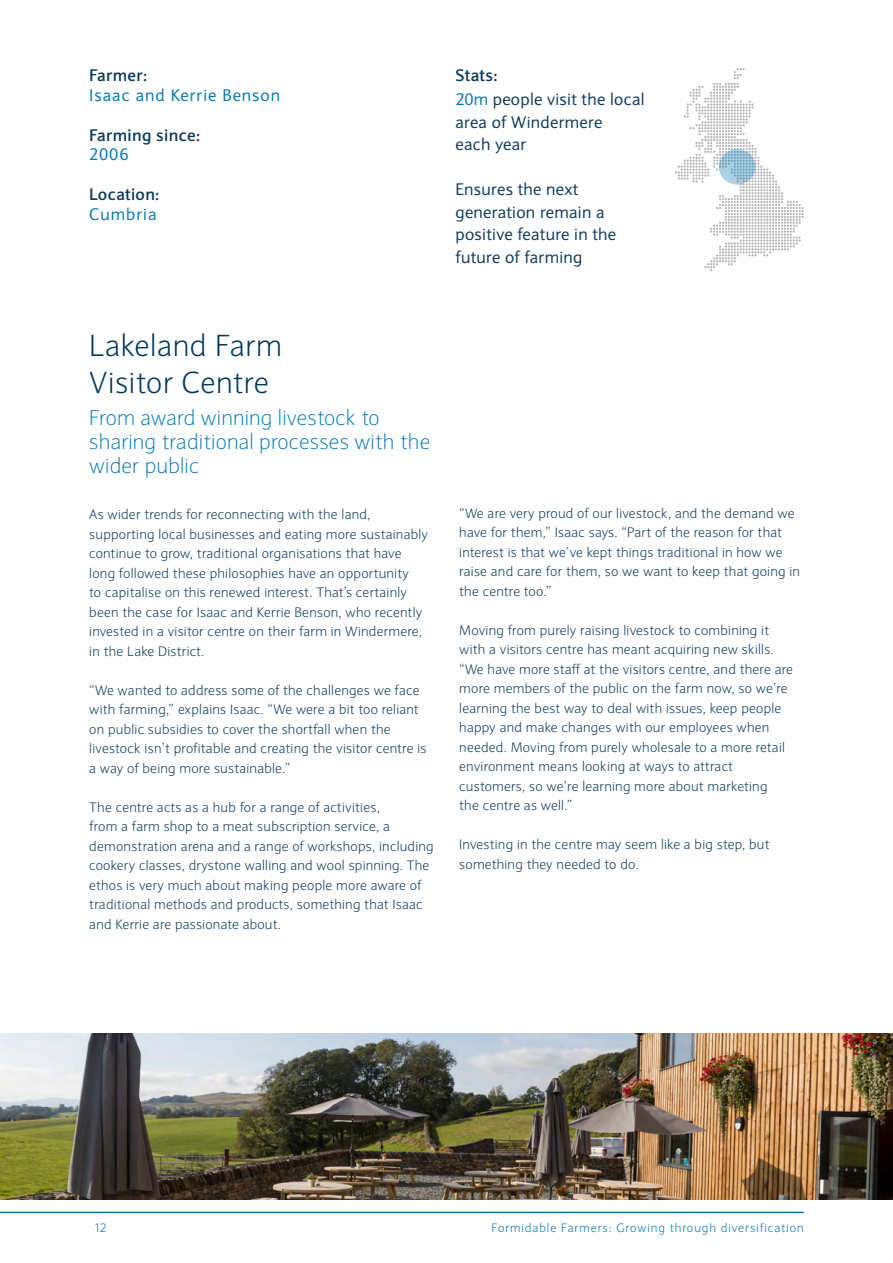
<style>
.page{position:relative;width:893px;height:1263px;background:#fff}
.page>*{position:absolute;margin:0;border:0;box-sizing:border-box;transform-origin:0 0}
.t1{font:300 30px/37px "Expert Sans";letter-spacing:.02em;color:#00395d}
.t2{font:200 21px/24px "Expert Sans";letter-spacing:.01em;color:#0477b7}
.t3{font:16.5px/22.5px "Expert Sans";letter-spacing:.02em;color:#0e3a5d}
.t4{font:16.5px "Expert Sans";letter-spacing:.06em;color:#0477b7}
.t5{font:700 16.5px "Expert Sans";letter-spacing:.02em;color:#0e3a5d}
.t6{font:300 13.5px/19.5px "Expert Sans";letter-spacing:.02em;color:#0c3b5d}
.t7{font:300 12px "Expert Sans";letter-spacing:.075em;color:#0477b7}
.s1{font-weight:700}
.s2{color:#0477b7}
</style>
<div class="page">
<hr style="left:0;top:1211px;width:804px;height:2px;background:#0477b7">
<svg style="left:675px;top:68px;width:129px;height:203px"></svg>
<svg style="left:719px;top:149px;width:37px;height:36px"></svg>
<img style="left:0;top:1033px;width:893px;height:166px">
<p class="t5" style="left:89px;top:65px;width:60px">Farmer:</p>
<p class="t4" style="left:89px;top:85px;width:192px">Isaac and Kerrie Benson</p>
<p class="t5" style="left:89px;top:124px;width:113px">Farming since:</p>
<p class="t4" style="left:89px;top:144px;width:41px">2006</p>
<p class="t5" style="left:89px;top:183px;width:72px">Location:</p>
<p class="t4" style="left:89px;top:204px;width:69px">Cumbria</p>
<p class="t3" style="left:455px;top:63px;width:191px;line-height:24px"><span class="s1">Stats:<br></span><span class="s2">20m</span> people visit the local</p>
<p class="t3" style="left:455px;top:110px;width:148px">area of Windermere each year</p>
<p class="t3" style="left:455px;top:178px;width:162px">Ensures the next generation remain a positive feature in the future of farming</p>
<h1 class="t1" style="left:89px;top:326px;width:194px">Lakeland Farm<br>Visitor Centre</h1>
<h2 class="t2" style="left:89px;top:406px;width:342px">From award winning livestock to sharing traditional processes with the wider public</h2>
<p class="t6" style="left:89px;top:505px;width:340px">As wider trends for reconnecting with the land, supporting local businesses and eating more sustainably continue to grow, traditional organisations that have long followed these philosophies have an opportunity<br>to capitalise on this renewed interest. That’s certainly been the case for Isaac and Kerrie Benson, who recently invested in a visitor centre on their farm in Windermere, in the Lake District.</p>
<p class="t6" style="left:89px;top:680px;width:339px">“We wanted to address some of the challenges we face with farming,” explains Isaac. “We were a bit too reliant on public subsidies to cover the shortfall when the livestock isn’t profitable and creating the visitor centre is a way of being more sustainable.”</p>
<p class="t6" style="left:89px;top:797px;width:346px">The centre acts as a hub for a range of activities,<br>from a farm shop to a meat subscription service, a demonstration arena and a range of workshops, including cookery classes, drystone walling and wool spinning. The ethos is very much about making people more aware of traditional methods and products, something that Isaac and Kerrie are passionate about.</p>
<p class="t6" style="left:459px;top:503px;width:342px">“We are very proud of our livestock, and the demand we have for them,” Isaac says. “Part of the reason for that interest is that we’ve kept things traditional in how we raise and care for them, so we want to keep that going in the centre too.”</p>
<p class="t6" style="left:459px;top:620px;width:335px">Moving from purely raising livestock to combining it with a visitors centre has meant acquiring new skills. “We have more staff at the visitors centre, and there are more members of the public on the farm now, so we’re learning the best way to deal with issues, keep people happy and make changes with our employees when needed. Moving from purely wholesale to a more retail environment means looking at ways to attract customers, so we’re learning more about marketing<br>the centre as well.”</p>
<p class="t6" style="left:459px;top:835px;width:312px">Investing in the centre may seem like a big step, but something they needed to do.</p>
<p class="t7" style="left:94px;top:1220px;width:14px">12</p>
<p class="t7" style="left:491px;top:1220px;width:314px">Formidable Farmers: Growing through diversification</p>
</div>
